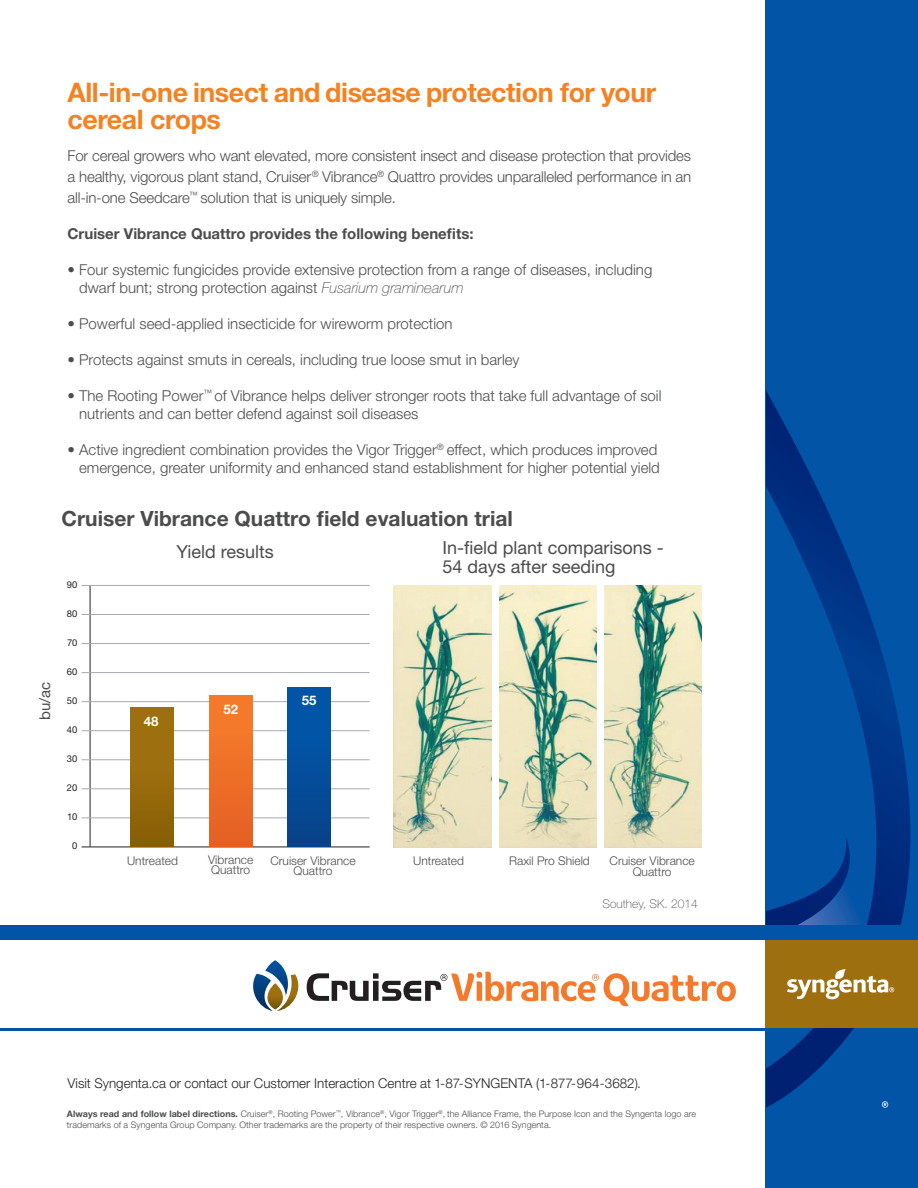
<style>
.page{position:relative;width:918px;height:1188px;background:#fff}
.page>*{position:absolute;margin:0;border:0;box-sizing:border-box;transform-origin:0 0}
.Subhead{font:700 27px/27px "Helvetica Neue LT Std";letter-spacing:-.015em;color:#f58220}
.t1{font:700 21px "Helvetica Neue LT Std";color:#4b4c4d}
.Subhead-2{font:18px/18.9px "Helvetica Neue LT Std";color:#4b4c4d}
.Subhead-3{font:300 15px/18px "Helvetica Neue LT Std";color:#4b4c4d}
.Subhead-4{font:700 15px "Helvetica Neue LT Std";color:#4b4c4d}
.t2{font:15px "Helvetica Neue LT Std";color:#4b4c4d}
.t3{font:300 13.5px "Helvetica Neue LT Std";color:#231f20}
.t4{font:700 13.2px "Helvetica Neue";color:#fff}
.Subhead-5{font:300 12px/10.5px "Helvetica Neue LT Std";color:#4b4c4d;text-align:center}
.t5{font:100 12px "Helvetica Neue LT Std";color:#4b4c4d}
.t6{font:9.45px "Helvetica Neue";color:#231f20}
.t7{font:300 9px/10.5px "Helvetica Neue LT Std";letter-spacing:.005em;color:#4b4c4d}
.s1{font-weight:100;font-style:italic}
.s2{font-weight:700}
</style>
<div class="page">
<hr style="left:90px;top:585px;width:1px;height:262px;background:#231f20">
<hr style="left:82px;top:614px;width:288px;height:1px;background:#a8a9ad">
<hr style="left:82px;top:585px;width:288px;height:1px;background:#a8a9ad">
<hr style="left:82px;top:643px;width:288px;height:1px;background:#a8a9ad">
<hr style="left:82px;top:672px;width:288px;height:1px;background:#a8a9ad">
<hr style="left:82px;top:701px;width:288px;height:1px;background:#a8a9ad">
<hr style="left:82px;top:730px;width:288px;height:1px;background:#a8a9ad">
<hr style="left:82px;top:760px;width:288px;height:1px;background:#a8a9ad">
<hr style="left:82px;top:789px;width:288px;height:1px;background:#a8a9ad">
<hr style="left:82px;top:818px;width:288px;height:1px;background:#a8a9ad">
<hr style="left:82px;top:847px;width:288px;height:1px;background:#231f20">
<div style="left:131px;top:707px;width:42px;height:140px;background:linear-gradient(to bottom,#a47311,#8a6107)"></div>
<div style="left:210px;top:696px;width:42px;height:151px;background:linear-gradient(to bottom,#f77e2b,#e46025)"></div>
<div style="left:288px;top:687px;width:42px;height:160px;background:linear-gradient(to bottom,#0058ad,#08448b)"></div>
<img style="left:394px;top:585px;width:97px;height:262px">
<img style="left:499px;top:585px;width:98px;height:262px">
<img style="left:605px;top:585px;width:97px;height:262px">
<div style="left:766px;top:0;width:152px;height:1188px;background:#0154a6"></div>
<svg style="left:766px;top:391px;width:145px;height:717px"></svg>
<div style="left:0;top:926px;width:918px;height:14px;background:#0154a6"></div>
<hr style="left:0;top:1028px;width:766px;height:3px;background:#0154a6">
<div style="left:766px;top:940px;width:152px;height:88px;background:#9e6f0f"></div>
<svg style="left:882px;top:1101px;width:6px;height:7px"></svg>
<svg style="left:766px;top:856px;width:128px;height:212px"></svg>
<svg style="left:253px;top:960px;width:46px;height:51px"></svg>
<svg style="left:307px;top:972px;width:429px;height:34px"></svg>
<p class="Subhead" style="left:68px;top:78px;width:590px">All-in-one insect and disease protection for your cereal crops</p>
<p class="Subhead-3" style="left:68px;top:145px;width:625px;line-height:21px;text-align:justify">For cereal growers who want elevated, more consistent insect and disease protection that provides a healthy, vigorous plant stand, Cruiser<sup>®</sup> Vibrance<sup>®</sup> Quattro provides unparalleled performance in an all-in-one Seedcare<sup>™</sup> solution that is uniquely simple.</p>
<p class="Subhead-4" style="left:68px;top:224px;width:408px">Cruiser Vibrance Quattro provides the following benefits:</p>
<p class="Subhead-3" style="left:79px;top:260px;width:575px;text-indent:-12px">• Four systemic fungicides provide extensive protection from a range of diseases, including dwarf bunt; strong protection against <span class="s1">Fusarium graminearum</span></p>
<p class="Subhead-3" style="left:68px;top:314px;width:387px">• Powerful seed-applied insecticide for wireworm protection</p>
<p class="Subhead-3" style="left:68px;top:350px;width:454px">• Protects against smuts in cereals, including true loose smut in barley</p>
<p class="Subhead-3" style="left:79px;top:386px;width:584px;text-indent:-12px">• The Rooting Power<sup>™</sup> of Vibrance helps deliver stronger roots that take full advantage of soil nutrients and can better defend against soil diseases</p>
<p class="Subhead-3" style="left:68px;top:440px;width:594px;text-align:right">• Active ingredient combination provides the Vigor Trigger<sup>®</sup> effect, which produces improved emergence, greater uniformity and enhanced stand establishment for higher potential yield</p>
<p class="t2" style="left:36px;top:720px;width:40px;rotate:-90deg">bu/ac</p>
<p class="t1" style="left:62px;top:505px;width:453px">Cruiser Vibrance Quattro field evaluation trial</p>
<p class="t6" style="left:67px;top:579px;width:12px">90</p>
<p class="t6" style="left:67px;top:608px;width:12px">80</p>
<p class="t6" style="left:67px;top:637px;width:12px">70</p>
<p class="t6" style="left:67px;top:666px;width:12px">60</p>
<p class="t6" style="left:67px;top:695px;width:12px">50</p>
<p class="t6" style="left:67px;top:724px;width:12px">40</p>
<p class="t6" style="left:67px;top:753px;width:12px">30</p>
<p class="t6" style="left:67px;top:782px;width:12px">20</p>
<p class="t6" style="left:67px;top:811px;width:12px">10</p>
<p class="t6" style="left:72px;top:840px;width:7px">0</p>
<p class="Subhead-2" style="left:177px;top:542px;width:99px">Yield results</p>
<p class="t4" style="left:144px;top:713px;width:16px">48</p>
<p class="t4" style="left:223px;top:701px;width:16px">52</p>
<p class="t4" style="left:302px;top:692px;width:16px">55</p>
<p class="Subhead-2" style="left:442px;top:538px;width:223px">In-field plant comparisons -<br>54 days after seeding</p>
<p class="Subhead-5" style="left:127px;top:855px;width:52px">Untreated</p>
<p class="Subhead-5" style="left:208px;top:854px;width:47px;text-align:left">Vibrance<br>Quattro</p>
<p class="Subhead-5" style="left:270px;top:855px;width:87px">Cruiser Vibrance<br>Quattro</p>
<p class="Subhead-5" style="left:413px;top:855px;width:52px">Untreated</p>
<p class="Subhead-5" style="left:509px;top:856px;width:82px">Raxil Pro Shield</p>
<p class="Subhead-5" style="left:610px;top:856px;width:87px">Cruiser Vibrance<br>Quattro</p>
<p class="t5" style="left:603px;top:897px;width:97px">Southey, SK. 2014</p>
<p class="t3" style="left:68px;top:1075px;width:575px">Visit Syngenta.ca or contact our Customer Interaction Centre at 1-87-SYNGENTA (1-877-964-3682).</p>
<p class="t7" style="left:67px;top:1108px;width:631px"><span class="s2">Always read and follow label directions.</span> Cruiser<sup>®</sup>, Rooting Power<sup>™</sup>, Vibrance<sup>®</sup>, Vigor Trigger<sup>®</sup>, the Alliance Frame, the Purpose Icon and the Syngenta logo are trademarks of a Syngenta Group Company. Other trademarks are the property of their respective owners. © 2016 Syngenta.</p>
</div>
